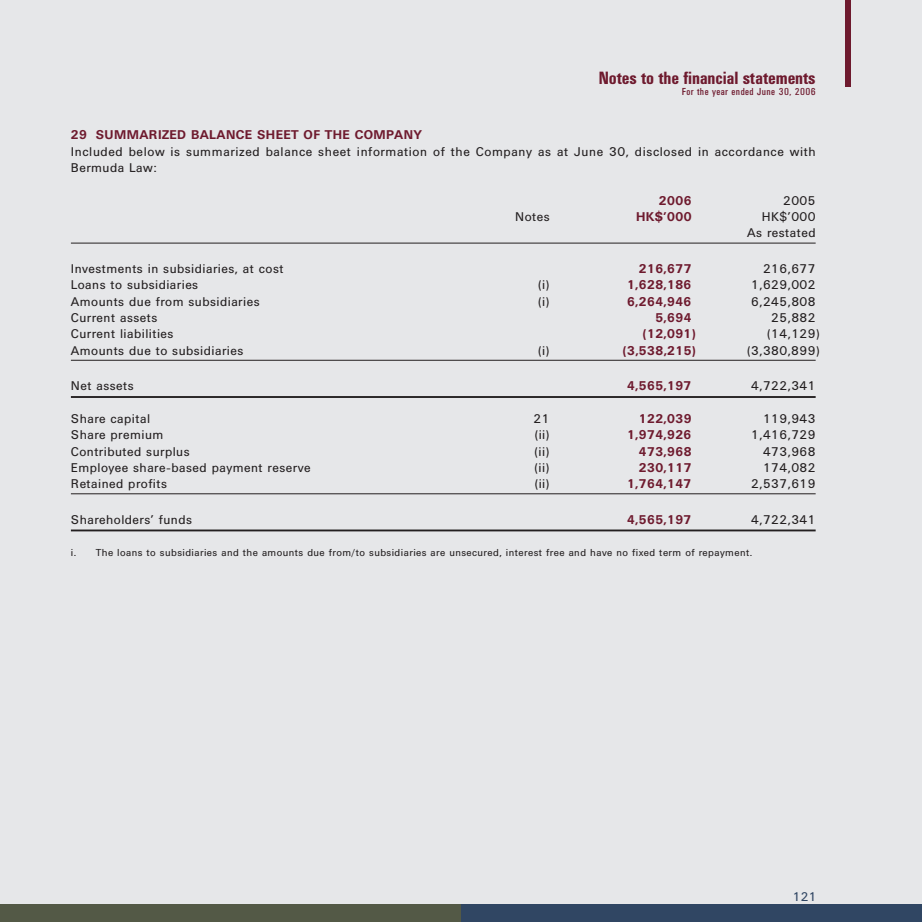
<style>
.page{position:relative;width:922px;height:922px;background:#fff}
.page>*{position:absolute;margin:0;border:0;box-sizing:border-box;transform-origin:0 0}
.t1{font:700 17.5px "Univers Condensed BQ";letter-spacing:-.005em;color:#6e1a2e}
.t2{font:12.5px/16.2px "Univers BQ";letter-spacing:.035em;color:#231f20}
.t3{font:700 12.5px "Univers BQ";letter-spacing:.035em;color:#6e1a2e}
.t4{font:12.5px "Univers BQ";color:#304663}
.t5{font:10px "Univers BQ";letter-spacing:.04em;color:#231f20}
.t6{font:10px "Univers Condensed BQ";letter-spacing:.035em;color:#6e1a2e}
</style>
<div class="page">
<div style="left:0;top:0;width:921px;height:921px;background:#e6e7e9"></div>
<div style="left:0;top:904px;width:461px;height:17px;background:#535946"></div>
<div style="left:461px;top:904px;width:460px;height:17px;background:#304663"></div>
<div style="left:845px;top:0;width:5px;height:87px;background:#6e1a2e"></div>
<hr style="left:71px;top:243px;width:744px;height:1px;background:#231f20">
<hr style="left:71px;top:360px;width:744px;height:1px;background:#231f20">
<hr style="left:71px;top:396px;width:744px;height:2px;background:#231f20">
<hr style="left:71px;top:493px;width:744px;height:1px;background:#231f20">
<hr style="left:71px;top:529px;width:744px;height:2px;background:#231f20">
<h1 class="t1" style="left:598px;top:71px;width:218px">Notes to the financial statements</h1>
<p class="t6" style="left:681px;top:88px;width:135px">For the year ended June 30, 2006</p>
<p class="t3" style="left:71px;top:130px;width:353px">29 SUMMARIZED BALANCE SHEET OF THE COMPANY</p>
<p class="t2" style="left:71px;top:145px;width:746px">Included below is summarized balance sheet information of the Company as at June 30, disclosed in accordance with<br>Bermuda Law:</p>
<p class="t3" style="left:658px;top:196px;width:34px">2006</p>
<p class="t2" style="left:782px;top:193px;width:34px">2005</p>
<p class="t2" style="left:515px;top:210px;width:36px">Notes</p>
<p class="t3" style="left:636px;top:212px;width:57px">HK$’000</p>
<p class="t2" style="left:747px;top:210px;width:70px;text-align:right">HK$’000<br>As restated</p>
<p class="t2" style="left:71px;top:262px;width:214px">Investments in subsidiaries, at cost</p>
<p class="t3" style="left:638px;top:264px;width:54px">216,677</p>
<p class="t2" style="left:762px;top:262px;width:54px">216,677</p>
<p class="t2" style="left:71px;top:278px;width:129px">Loans to subsidiaries</p>
<p class="t2" style="left:537px;top:278px;width:13px">(i)</p>
<p class="t3" style="left:627px;top:280px;width:66px">1,628,186</p>
<p class="t2" style="left:751px;top:278px;width:66px">1,629,002</p>
<p class="t2" style="left:71px;top:294px;width:190px">Amounts due from subsidiaries</p>
<p class="t2" style="left:537px;top:294px;width:13px">(i)</p>
<p class="t3" style="left:627px;top:297px;width:66px">6,264,946</p>
<p class="t2" style="left:751px;top:294px;width:66px">6,245,808</p>
<p class="t2" style="left:71px;top:310px;width:88px">Current assets</p>
<p class="t3" style="left:655px;top:313px;width:38px">5,694</p>
<p class="t2" style="left:771px;top:310px;width:46px">25,882</p>
<p class="t2" style="left:71px;top:327px;width:104px">Current liabilities</p>
<p class="t3" style="left:642px;top:329px;width:55px">(12,091)</p>
<p class="t2" style="left:766px;top:327px;width:55px">(14,129)</p>
<p class="t2" style="left:71px;top:343px;width:174px">Amounts due to subsidiaries</p>
<p class="t2" style="left:537px;top:343px;width:13px">(i)</p>
<p class="t3" style="left:622px;top:345px;width:75px">(3,538,215)</p>
<p class="t2" style="left:746px;top:343px;width:75px">(3,380,899)</p>
<p class="t2" style="left:71px;top:379px;width:64px">Net assets</p>
<p class="t3" style="left:627px;top:381px;width:66px">4,565,197</p>
<p class="t2" style="left:751px;top:379px;width:66px">4,722,341</p>
<p class="t2" style="left:71px;top:411px;width:81px">Share capital</p>
<p class="t2" style="left:533px;top:411px;width:18px">21</p>
<p class="t3" style="left:638px;top:414px;width:54px">122,039</p>
<p class="t2" style="left:762px;top:411px;width:54px">119,943</p>
<p class="t2" style="left:71px;top:428px;width:94px">Share premium</p>
<p class="t2" style="left:534px;top:428px;width:17px">(ii)</p>
<p class="t3" style="left:627px;top:430px;width:66px">1,974,926</p>
<p class="t2" style="left:751px;top:428px;width:66px">1,416,729</p>
<p class="t2" style="left:71px;top:444px;width:120px">Contributed surplus</p>
<p class="t2" style="left:534px;top:444px;width:17px">(ii)</p>
<p class="t3" style="left:638px;top:446px;width:54px">473,968</p>
<p class="t2" style="left:762px;top:444px;width:54px">473,968</p>
<p class="t2" style="left:71px;top:460px;width:241px">Employee share-based payment reserve</p>
<p class="t2" style="left:534px;top:460px;width:17px">(ii)</p>
<p class="t3" style="left:638px;top:462px;width:54px">230,117</p>
<p class="t2" style="left:762px;top:460px;width:54px">174,082</p>
<p class="t2" style="left:71px;top:476px;width:98px">Retained profits</p>
<p class="t2" style="left:534px;top:476px;width:17px">(ii)</p>
<p class="t3" style="left:627px;top:479px;width:66px">1,764,147</p>
<p class="t2" style="left:751px;top:476px;width:66px">2,537,619</p>
<p class="t2" style="left:71px;top:512px;width:123px">Shareholders’ funds</p>
<p class="t3" style="left:627px;top:515px;width:66px">4,565,197</p>
<p class="t2" style="left:751px;top:512px;width:66px">4,722,341</p>
<p class="t5" style="left:71px;top:548px;width:682px">i. The loans to subsidiaries and the amounts due from/to subsidiaries are unsecured, interest free and have no fixed term of repayment.</p>
<p class="t4" style="left:792px;top:891px;width:25px">121</p>
</div>
